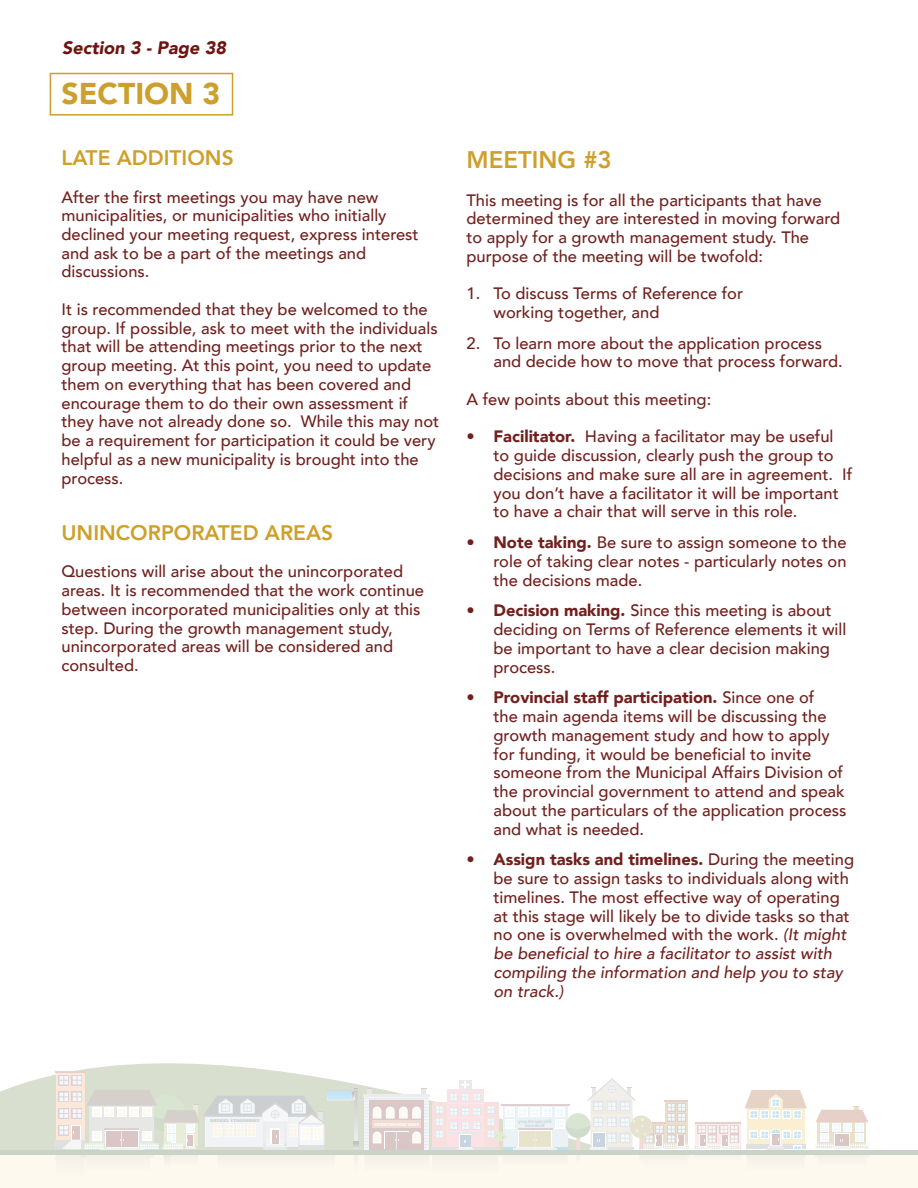
<style>
.page{position:relative;width:918px;height:1188px;background:#fff}
.page>*{position:absolute;margin:0;border:0;box-sizing:border-box;transform-origin:0 0}
.t1{font:900 30px "Avenir";color:#cd9f2c}
.t2{font:800 24px "Avenir";color:#ce9f2b}
.t3{font:800 21px "Avenir";color:#ce9f2b}
.t4{font:italic 900 18px "Avenir";color:#6d1510}
.t5{font:500 16.5px/18.8px "Avenir";color:#71201d}
.s1{font-weight:900}
.s2{font-style:italic}
</style>
<div class="page">
<svg style="left:0;top:1063px;width:918px;height:88px"></svg>
<div style="left:0;top:1154px;width:918px;height:34px;background:#fdf9ef"></div>
<div style="left:56px;top:1073px;width:29px;height:72px;background:#fce8db"></div>
<hr style="left:55px;top:1071px;width:30px;height:2px;background:#9f4422">
<div style="left:59px;top:1075px;width:10px;height:10px;background:#e1d3d5"></div>
<div style="left:72px;top:1075px;width:10px;height:10px;background:#e1d3d5"></div>
<hr style="left:363px;top:1094px;width:67px;height:2px;background:#aeb6bb">
<svg style="left:814px;top:1106px;width:56px;height:45px"></svg>
<hr style="left:0;top:1151px;width:918px;height:4px;background:#c9d3c9">
<div style="left:50px;top:73px;width:183px;height:43px;border:2px solid #cd9f2c"></div>
<svg style="left:364px;top:1078px;width:443px;height:78px"></svg>
<svg style="left:55px;top:1076px;width:303px;height:84px"></svg>
<p class="t4" style="left:62px;top:32px;width:165px">Section 3 - Page 38</p>
<h1 class="t1" style="left:62px;top:68px;width:160px">SECTION 3</h1>
<p class="t3" style="left:62px;top:141px;width:174px">LATE ADDITIONS</p>
<p class="t5" style="left:62px;top:186px;width:359px">After the first meetings you may have new municipalities, or municipalities who initially declined your meeting request, express interest and ask to be a part of the meetings and discussions.</p>
<p class="t5" style="left:62px;top:299px;width:379px">It is recommended that they be welcomed to the group. If possible, ask to meet with the individuals that will be attending meetings prior to the next group meeting. At this point, you need to update them on everything that has been covered and encourage them to do their own assessment if they have not already done so. While this may not be a requirement for participation it could be very helpful as a new municipality is brought into the process.</p>
<p class="t3" style="left:62px;top:516px;width:273px">UNINCORPORATED AREAS</p>
<p class="t5" style="left:62px;top:561px;width:364px">Questions will arise about the unincorporated areas. It is recommended that the work continue between incorporated municipalities only at this step. During the growth management study, unincorporated areas will be considered and consulted.</p>
<h2 class="t2" style="left:466px;top:141px;width:147px">MEETING #3</h2>
<p class="t5" style="left:466px;top:189px;width:375px">This meeting is for all the participants that have determined they are interested in moving forward to apply for a growth management study. The purpose of the meeting will be twofold:</p>
<p class="t5" style="left:493px;top:283px;width:251px;text-indent:-27px">1. To discuss Terms of Reference for working together, and</p>
<p class="t5" style="left:493px;top:333px;width:351px;text-indent:-27px">2. To learn more about the application process and decide how to move that process forward.</p>
<p class="t5" style="left:466px;top:389px;width:246px">A few points about this meeting:</p>
<p class="t5" style="left:493px;top:426px;width:360px;text-indent:-27px"><span class="s1">• Facilitator.</span> Having a facilitator may be useful to guide discussion, clearly push the group to decisions and make sure all are in agreement. If you don’t have a facilitator it will be important to have a chair that will serve in this role.</p>
<p class="t5" style="left:493px;top:532px;width:355px;text-align:justify;text-indent:-27px"><span class="s1">• Note taking.</span> Be sure to assign someone to the role of taking clear notes - particularly notes on the decisions made.</p>
<p class="t5" style="left:493px;top:600px;width:354px;text-indent:-27px"><span class="s1">• Decision making.</span> Since this meeting is about deciding on Terms of Reference elements it will be important to have a clear decision making process.</p>
<p class="t5" style="left:493px;top:687px;width:355px;text-indent:-27px"><span class="s1">• Provincial staff participation.</span> Since one of<br>the main agenda items will be discussing the growth management study and how to apply for funding, it would be beneficial to invite someone from the Municipal Affairs Division of the provincial government to attend and speak about the particulars of the application process and what is needed.</p>
<p class="t5" style="left:493px;top:849px;width:362px;text-indent:-27px"><span class="s1">• Assign tasks and timelines.</span> During the meeting be sure to assign tasks to individuals along with timelines. The most effective way of operating at this stage will likely be to divide tasks so that no one is overwhelmed with the work. <span class="s2">(It might be beneficial to hire a facilitator to assist with compiling the information and help you to stay on track.)</span></p>
</div>
